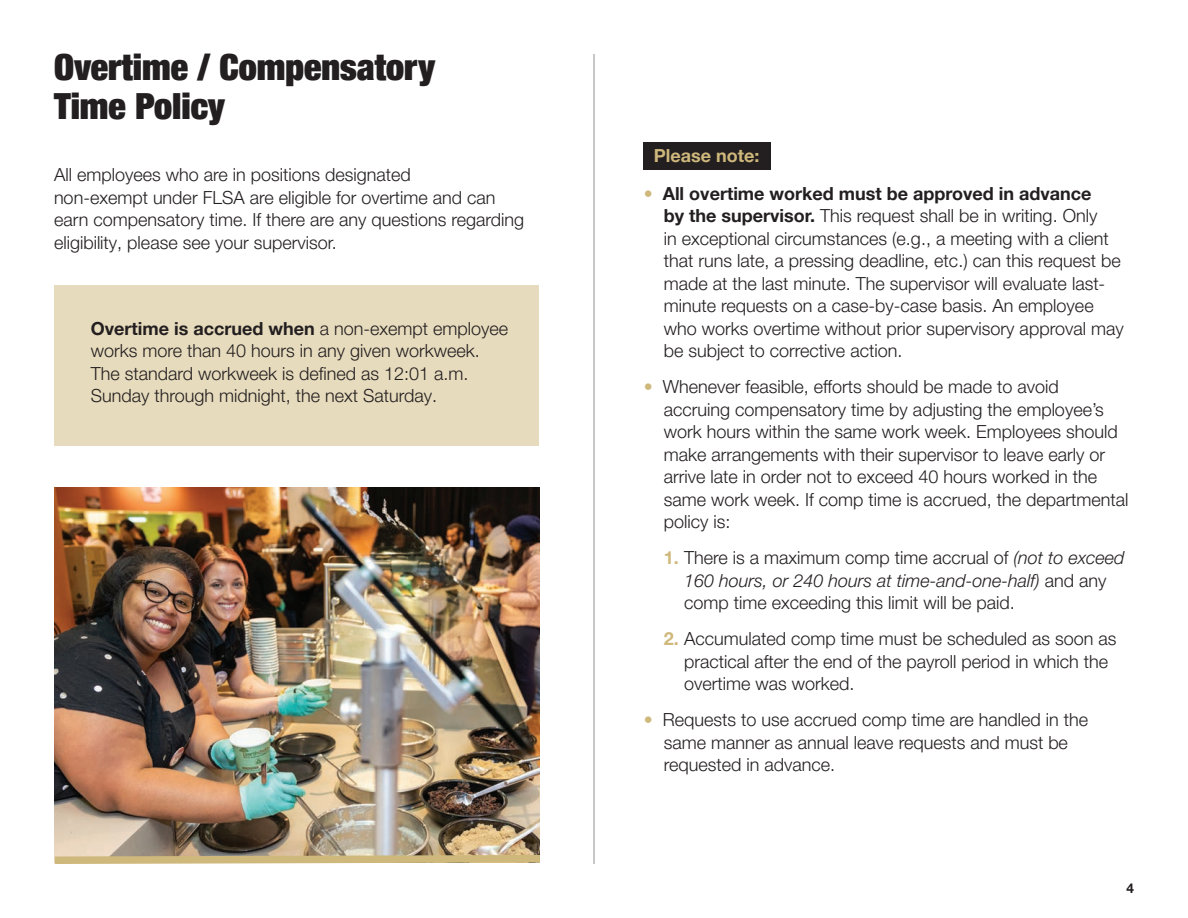
<style>
.page{position:relative;width:1188px;height:918px;background:#fff}
.page>*{position:absolute;margin:0;border:0;box-sizing:border-box;transform-origin:0 0}
.t1{font:900 condensed 36px/39px "Helvetica Neue LT Pro";color:#231f20}
.t2{font:300 18px/22.5px "Helvetica Neue LT Pro";color:#231f20}
.t3{font:700 18px "Helvetica Neue LT Pro";color:#cfb87b}
.t4{font:700 13.5px "Helvetica Neue LT Pro";color:#231f20}
.s1{font-weight:700}
.s2{color:#cfb87b}
.s3{font-weight:700;color:#cfb87b}
.s4{font-style:italic}
</style>
<div class="page">
<hr style="left:594px;top:54px;width:1px;height:810px;background:#231f20">
<img style="left:54px;top:487px;width:486px;height:364px">
<div style="left:55px;top:285px;width:484px;height:161px;background:#e7dbbd"></div>
<div style="left:644px;top:142px;width:127px;height:28px;background:#231f20"></div>
<svg style="left:54px;top:851px;width:486px;height:13px;background:#c7b488"></svg>
<h1 class="t1" style="left:54px;top:46px;width:383px">Overtime / Compensatory<br>Time Policy</h1>
<p class="t2" style="left:54px;top:163px;width:472px">All employees who are in positions designated<br>non-exempt under FLSA are eligible for overtime and can earn compensatory time. If there are any questions regarding eligibility, please see your supervisor.</p>
<p class="t2" style="left:91px;top:317px;width:419px"><span class="s1">Overtime is accrued when</span> a non-exempt employee works more than 40 hours in any given workweek.<br>The standard workweek is defined as 12:01 a.m.<br>Sunday through midnight, the next Saturday.</p>
<p class="t3" style="left:654px;top:145px;width:107px">Please note:</p>
<p class="t2" style="left:664px;top:182px;width:461px;text-indent:-20px"><span class="s2">•</span> <span class="s1">All overtime worked must be approved in advance<br>by the supervisor.</span> This request shall be in writing. Only<br>in exceptional circumstances (e.g., a meeting with a client that runs late, a pressing deadline, etc.) can this request be made at the last minute. The supervisor will evaluate last&shy;minute requests on a case-by-case basis. An employee who works overtime without prior supervisory approval may be subject to corrective action.</p>
<p class="t2" style="left:664px;top:375px;width:466px;text-indent:-20px"><span class="s2">•</span> Whenever feasible, efforts should be made to avoid accruing compensatory time by adjusting the employee’s work hours within the same work week. Employees should make arrangements with their supervisor to leave early or arrive late in order not to exceed 40 hours worked in the same work week. If comp time is accrued, the departmental policy is:</p>
<p class="t2" style="left:684px;top:546px;width:442px;text-indent:-20px"><span class="s3">1.</span> There is a maximum comp time accrual of <span class="s4">(not to exceed<br>160 hours, or 240 hours at time-and-one-half)</span> and any comp time exceeding this limit will be paid.</p>
<p class="t2" style="left:684px;top:627px;width:434px;text-indent:-20px"><span class="s3">2.</span> Accumulated comp time must be scheduled as soon as practical after the end of the payroll period in which the overtime was worked.</p>
<p class="t2" style="left:664px;top:708px;width:426px;text-indent:-20px"><span class="s2">•</span> Requests to use accrued comp time are handled in the same manner as annual leave requests and must be requested in advance.</p>
<p class="t4" style="left:1126px;top:880px;width:9px">4</p>
</div>
